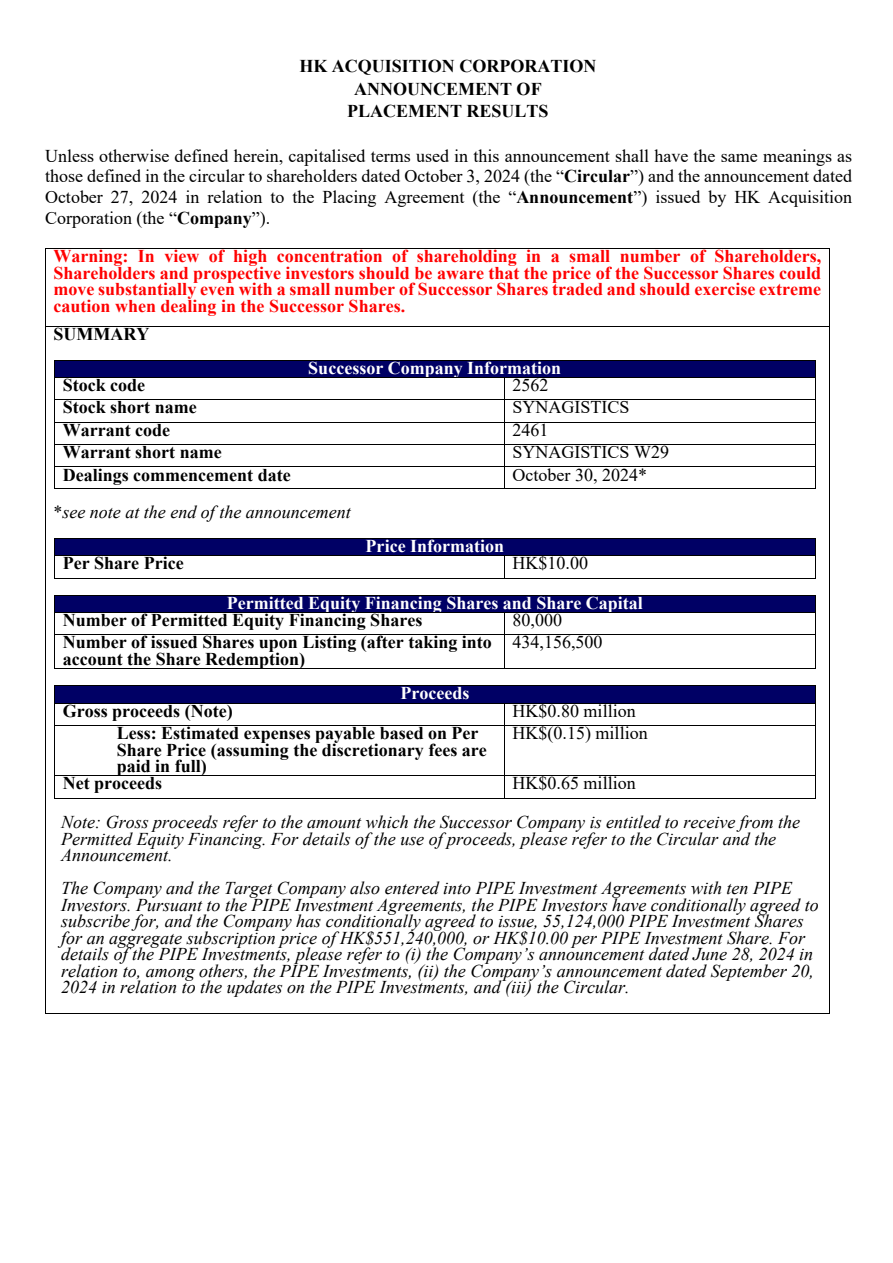
<style>
.page{position:relative;width:893px;height:1263px;background:#fff}
.page>*{position:absolute;margin:0;border:0;box-sizing:border-box;transform-origin:0 0}
.t1{font:italic 18px/16.5px "Times New Roman";color:#000}
.t2{font:18px/20.7px "Times New Roman";color:#000;text-align:justify}
.t3{font:700 18px/16.5px "Times New Roman";color:#000}
.t4{font:700 18px/16.5px "Times New Roman";color:#f00;text-align:justify}
.t5{font:700 18px "Times New Roman";color:#fff}
.s1{font-weight:700}
.s2{font-style:normal}
</style>
<div class="page">
<hr style="left:45px;top:248px;width:785px;height:1px;background:#000">
<hr style="left:45px;top:249px;width:1px;height:77px;background:#000">
<hr style="left:829px;top:249px;width:1px;height:77px;background:#000">
<div style="left:63px;top:361px;width:744px;height:16px;background:#000065"></div>
<hr style="left:54px;top:360px;width:761px;height:1px;background:#000">
<hr style="left:54px;top:377px;width:761px;height:1px;background:#000">
<hr style="left:54px;top:399px;width:761px;height:1px;background:#000">
<hr style="left:54px;top:422px;width:761px;height:1px;background:#000">
<hr style="left:54px;top:444px;width:761px;height:1px;background:#000">
<hr style="left:54px;top:466px;width:761px;height:1px;background:#000">
<svg style="left:54px;top:361px;width:1px;height:127px"></svg>
<hr style="left:54px;top:488px;width:450px;height:1px;background:#000">
<svg style="left:504px;top:378px;width:1px;height:111px"></svg>
<hr style="left:505px;top:488px;width:309px;height:1px;background:#000">
<svg style="left:814px;top:361px;width:1px;height:128px"></svg>
<div style="left:63px;top:539px;width:744px;height:16px;background:#000065"></div>
<hr style="left:54px;top:538px;width:761px;height:1px;background:#000">
<hr style="left:54px;top:555px;width:761px;height:1px;background:#000">
<svg style="left:54px;top:539px;width:1px;height:39px"></svg>
<hr style="left:54px;top:578px;width:450px;height:1px;background:#000">
<svg style="left:504px;top:556px;width:1px;height:22px"></svg>
<hr style="left:505px;top:578px;width:309px;height:1px;background:#000">
<svg style="left:814px;top:539px;width:1px;height:40px"></svg>
<div style="left:63px;top:596px;width:744px;height:16px;background:#000065"></div>
<hr style="left:54px;top:595px;width:761px;height:1px;background:#000">
<hr style="left:54px;top:612px;width:761px;height:1px;background:#000">
<svg style="left:54px;top:596px;width:1px;height:38px"></svg>
<svg style="left:504px;top:613px;width:1px;height:21px"></svg>
<svg style="left:814px;top:596px;width:1px;height:16px"></svg>
<hr style="left:54px;top:634px;width:761px;height:1px;background:#000">
<hr style="left:54px;top:635px;width:1px;height:34px;background:#000">
<hr style="left:54px;top:668px;width:450px;height:1px;background:#000">
<hr style="left:504px;top:635px;width:1px;height:34px;background:#000">
<hr style="left:505px;top:668px;width:309px;height:1px;background:#000">
<hr style="left:814px;top:635px;width:1px;height:34px;background:#000">
<div style="left:63px;top:686px;width:744px;height:17px;background:#000065"></div>
<hr style="left:54px;top:686px;width:761px;height:1px;background:#000">
<hr style="left:54px;top:703px;width:761px;height:1px;background:#000">
<svg style="left:54px;top:687px;width:1px;height:38px"></svg>
<svg style="left:504px;top:704px;width:1px;height:21px"></svg>
<svg style="left:814px;top:686px;width:1px;height:17px"></svg>
<hr style="left:54px;top:725px;width:761px;height:1px;background:#000">
<hr style="left:54px;top:726px;width:1px;height:49px;background:#000">
<hr style="left:504px;top:726px;width:1px;height:49px;background:#000">
<hr style="left:814px;top:726px;width:1px;height:49px;background:#000">
<hr style="left:54px;top:775px;width:761px;height:1px;background:#000">
<svg style="left:54px;top:776px;width:1px;height:22px"></svg>
<hr style="left:54px;top:798px;width:450px;height:1px;background:#000">
<svg style="left:504px;top:776px;width:1px;height:22px"></svg>
<hr style="left:505px;top:798px;width:309px;height:1px;background:#000">
<hr style="left:45px;top:326px;width:785px;height:1px;background:#000">
<hr style="left:45px;top:327px;width:1px;height:687px;background:#000">
<hr style="left:45px;top:1013px;width:784px;height:1px;background:#000">
<hr style="left:829px;top:327px;width:1px;height:687px;background:#000">
<p class="t3" style="left:299px;top:55px;width:299px;line-height:22.4px;text-align:center">HK ACQUISITION CORPORATION<br>ANNOUNCEMENT OF<br>PLACEMENT RESULTS</p>
<p class="t2" style="left:45px;top:145px;width:809px">Unless otherwise defined herein, capitalised terms used in this announcement shall have the same meanings as those defined in the circular to shareholders dated October 3, 2024 (the “<span class="s1">Circular</span>”) and the announcement dated October 27, 2024 in relation to the Placing Agreement (the “<span class="s1">Announcement</span>”) issued by HK Acquisition Corporation (the “<span class="s1">Company</span>”).</p>
<p class="t4" style="left:53px;top:248px;width:769px">Warning: In view of high concentration of shareholding in a small number of Shareholders, Shareholders and prospective investors should be aware that the price of the Successor Shares could move substantially even with a small number of Successor Shares traded and should exercise extreme caution when dealing in the Successor Shares.</p>
<p class="t3" style="left:53px;top:326px;width:97px">SUMMARY</p>
<p class="t5" style="left:308px;top:358px;width:254px">Successor Company Information</p>
<p class="t3" style="left:63px;top:377px;width:84px">Stock code</p>
<p class="t2" style="left:512px;top:375px;width:37px">2562</p>
<p class="t3" style="left:63px;top:399px;width:135px">Stock short name</p>
<p class="t2" style="left:512px;top:397px;width:118px">SYNAGISTICS</p>
<p class="t3" style="left:63px;top:421px;width:109px">Warrant code</p>
<p class="t2" style="left:512px;top:419px;width:37px">2461</p>
<p class="t3" style="left:63px;top:444px;width:160px">Warrant short name</p>
<p class="t2" style="left:512px;top:442px;width:158px">SYNAGISTICS W29</p>
<p class="t3" style="left:63px;top:466px;width:229px">Dealings commencement date</p>
<p class="t2" style="left:512px;top:464px;width:136px">October 30, 2024*</p>
<p class="t1" style="left:53px;top:504px;width:299px"><span class="s2">*</span>see note at the end of the announcement</p>
<p class="t5" style="left:366px;top:536px;width:140px">Price Information</p>
<p class="t3" style="left:63px;top:555px;width:122px">Per Share Price</p>
<p class="t2" style="left:512px;top:553px;width:77px">HK$10.00</p>
<p class="t5" style="left:227px;top:593px;width:417px">Permitted Equity Financing Shares and Share Capital</p>
<p class="t3" style="left:63px;top:612px;width:361px">Number of Permitted Equity Financing Shares</p>
<p class="t2" style="left:512px;top:610px;width:51px">80,000</p>
<p class="t3" style="left:63px;top:634px;width:431px">Number of issued Shares upon Listing (after taking into account the Share Redemption)</p>
<p class="t2" style="left:512px;top:632px;width:91px">434,156,500</p>
<p class="t5" style="left:400px;top:683px;width:71px">Proceeds</p>
<p class="t3" style="left:63px;top:702px;width:172px">Gross proceeds (Note)</p>
<p class="t2" style="left:512px;top:700px;width:125px">HK$0.80 million</p>
<p class="t3" style="left:117px;top:725px;width:371px">Less: Estimated expenses payable based on Per<br>Share Price (assuming the discretionary fees are paid in full)</p>
<p class="t2" style="left:512px;top:723px;width:137px">HK$(0.15) million</p>
<p class="t3" style="left:63px;top:775px;width:101px">Net proceeds</p>
<p class="t2" style="left:512px;top:773px;width:125px">HK$0.65 million</p>
<p class="t1" style="left:61px;top:814px;width:740px">Note: Gross proceeds refer to the amount which the Successor Company is entitled to receive from the<br>Permitted Equity Financing. For details of the use of proceeds, please refer to the Circular and the<br>Announcement.</p>
<p class="t1" style="left:61px;top:880px;width:759px">The Company and the Target Company also entered into PIPE Investment Agreements with ten PIPE Investors. Pursuant to the PIPE Investment Agreements, the PIPE Investors have conditionally agreed to subscribe for, and the Company has conditionally agreed to issue, 55,124,000 PIPE Investment Shares for an aggregate subscription price of HK$551,240,000, or HK$10.00 per PIPE Investment Share. For details of the PIPE Investments, please refer to (i) the Company’s announcement dated June 28, 2024 in relation to, among others, the PIPE Investments, (ii) the Company’s announcement dated September 20, 2024 in relation to the updates on the PIPE Investments, and (iii) the Circular.</p>
</div>
